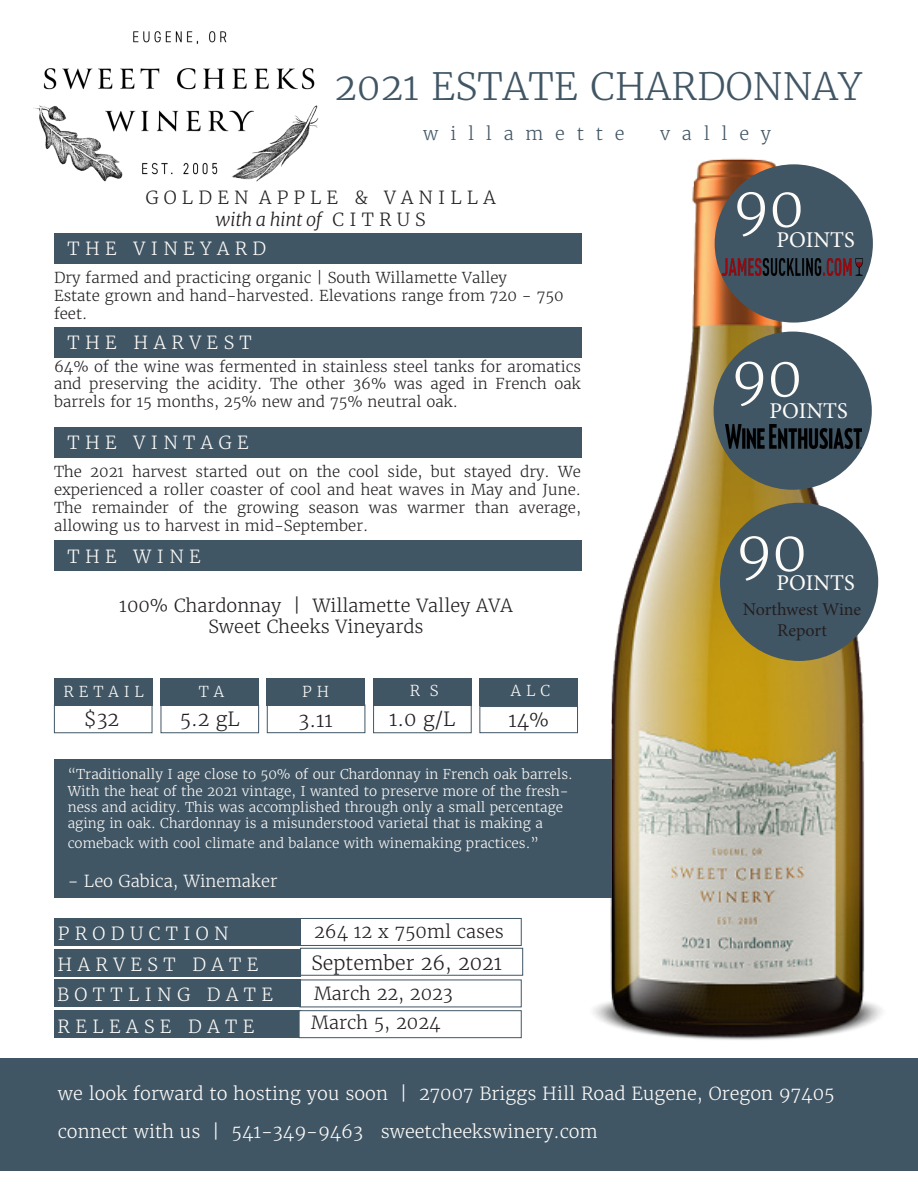
<style>
.page{position:relative;width:918px;height:1188px;background:#fff}
.page>*{position:absolute;margin:0;border:0;box-sizing:border-box;transform-origin:0 0}
.t1{font:300 55.5px "Merriweather";color:#fefcf9}
.t2{font:300 37.5px "Merriweather";color:#415665}
.t3{font:22.5px "Minion Pro";color:#fefcf9}
.t4{font:300 19.5px "Merriweather";color:#231f20}
.t5{font:300 18px "Merriweather";color:#fefcf9}
.t6{font:300 18px "Merriweather";color:#231f20}
.t7{font:300 18px "Merriweather";letter-spacing:.3em;color:#fefcf9}
.t8{font:18px "Minion Pro";color:#231f20}
.t9{font:italic 300 18px "Merriweather";letter-spacing:-.02em;color:#231f20}
.t10{font:300 18px "Merriweather";color:#415665}
.t11{font:300 16.5px "Merriweather";color:#fefcf9}
.t12{font:300 15px/18px "Merriweather";color:#231f20;text-align:justify}
.t13{font:300 15px "Merriweather";color:#fefcf9}
.t14{font:300 13.5px/16.2px "Merriweather";color:#fefcf9}
.s1{font-style:normal}
</style>
<div class="page">
<img style="left:531px;top:158px;width:351px;height:882px">
<div style="left:54px;top:759px;width:557px;height:139px;background:#415665"></div>
<div style="left:54px;top:233px;width:527px;height:30px;background:#415665"></div>
<div style="left:54px;top:327px;width:527px;height:30px;background:#415665"></div>
<div style="left:54px;top:427px;width:527px;height:30px;background:#415665"></div>
<div style="left:54px;top:540px;width:527px;height:31px;background:#415665"></div>
<div style="left:0;top:1058px;width:918px;height:113px;background:#415665"></div>
<div style="left:479px;top:706px;width:99px;height:27px;border:1px solid #415665"></div>
<div style="left:54px;top:678px;width:98px;height:28px;background:#415665"></div>
<div style="left:160px;top:678px;width:99px;height:28px;background:#415665"></div>
<div style="left:267px;top:678px;width:98px;height:28px;background:#415665"></div>
<div style="left:373px;top:678px;width:99px;height:28px;background:#415665"></div>
<div style="left:479px;top:678px;width:99px;height:28px;background:#415665"></div>
<div style="left:54px;top:918px;width:246px;height:28px;background:#415665"></div>
<div style="left:54px;top:949px;width:246px;height:28px;background:#415665"></div>
<div style="left:54px;top:980px;width:246px;height:27px;background:#415665"></div>
<div style="left:54px;top:1010px;width:246px;height:28px;background:#415665"></div>
<div style="left:54px;top:705px;width:98px;height:28px;border:1px solid #415665"></div>
<div style="left:161px;top:705px;width:98px;height:28px;border:1px solid #415665"></div>
<div style="left:267px;top:705px;width:98px;height:28px;border:1px solid #415665"></div>
<div style="left:373px;top:705px;width:99px;height:28px;border:1px solid #415665"></div>
<div style="left:300px;top:918px;width:222px;height:28px;border:1px solid #415665"></div>
<div style="left:300px;top:948px;width:223px;height:28px;border:1px solid #415665"></div>
<div style="left:299px;top:1010px;width:223px;height:28px;border:1px solid #415665"></div>
<img style="left:34px;top:32px;width:284px;height:150px">
<div style="left:714px;top:332px;width:158px;height:158px;background:#415665;border-radius:50%"></div>
<img style="left:725px;top:424px;width:136px;height:25px">
<div style="left:715px;top:164px;width:158px;height:159px;background:#415665;border-radius:50%"></div>
<img style="left:720px;top:259px;width:145px;height:21px">
<div style="left:720px;top:503px;width:158px;height:158px;background:#415665;border-radius:50%"></div>
<p class="t2" style="left:335px;top:63px;width:529px">2021 ESTATE CHARDONNAY</p>
<p class="t10" style="left:423px;top:122px;width:203px">w i l l a m e t t e</p>
<p class="t10" style="left:660px;top:122px;width:113px">v a l l e y</p>
<p class="t6" style="left:145px;top:187px;width:352px">G O L D E N A P P L E &amp; V A N I L L A</p>
<p class="t9" style="left:216px;top:208px;width:212px">with a hint of <span class="s1">C I T R U S</span></p>
<p class="t7" style="left:68px;top:238px;width:200px">THE VINEYARD</p>
<p class="t12" style="left:54px;top:268px;width:455px">Dry farmed and practicing organic | South Willamette Valley</p>
<p class="t12" style="left:54px;top:286px;width:511px">Estate grown and hand-harvested. Elevations range from 720 - 750 feet.</p>
<p class="t7" style="left:68px;top:332px;width:186px">THE HARVEST</p>
<p class="t12" style="left:54px;top:358px;width:529px;line-height:17.2px">64% of the wine was fermented in stainless steel tanks for aromatics and preserving the acidity. The other 36% was aged in French oak barrels for 15 months, 25% new and 75% neutral oak.</p>
<p class="t7" style="left:68px;top:432px;width:183px">THE VINTAGE</p>
<p class="t12" style="left:54px;top:462px;width:529px">The 2021 harvest started out on the cool side, but stayed dry. We experienced a roller coaster of cool and heat waves in May and June.<br>The remainder of the growing season was warmer than average, allowing us to harvest in mid-September.</p>
<p class="t5" style="left:68px;top:545px;width:135px">THE WINE</p>
<p class="t6" style="left:119px;top:594px;width:395px">100% Chardonnay | Willamette Valley AVA</p>
<p class="t6" style="left:208px;top:616px;width:217px">Sweet Cheeks Vineyards</p>
<p class="t13" style="left:64px;top:682px;width:82px">R E T A I L</p>
<p class="t4" style="left:84px;top:707px;width:37px">$32</p>
<p class="t13" style="left:199px;top:682px;width:27px">T A</p>
<p class="t4" style="left:180px;top:707px;width:62px">5.2 gL</p>
<p class="t13" style="left:302px;top:682px;width:28px">P H</p>
<p class="t4" style="left:299px;top:708px;width:36px">3.11</p>
<p class="t13" style="left:410px;top:681px;width:30px">R S</p>
<p class="t4" style="left:389px;top:707px;width:68px">1.0 g/L</p>
<p class="t13" style="left:511px;top:681px;width:41px">A L C</p>
<p class="t4" style="left:509px;top:707px;width:42px">14%</p>
<p class="t14" style="left:68px;top:767px;width:507px">“Traditionally I age close to 50% of our Chardonnay in French oak barrels.<br>With the heat of the 2021 vintage, I wanted to preserve more of the fresh&shy;ness and acidity. This was accomplished through only a small percentage aging in oak. Chardonnay is a misunderstood varietal that is making a</p>
<p class="t14" style="left:68px;top:835px;width:473px">comeback with cool climate and balance with winemaking practices.”</p>
<p class="t11" style="left:68px;top:871px;width:211px">- Leo Gabica, Winemaker</p>
<p class="t7" style="left:58px;top:922px;width:172px">PRODUCTION</p>
<p class="t6" style="left:314px;top:920px;width:191px">264 12 x 750ml cases</p>
<p class="t7" style="left:58px;top:953px;width:202px">HARVEST DATE</p>
<p class="t4" style="left:312px;top:951px;width:192px">September 26, 2021</p>
<p class="t7" style="left:57px;top:983px;width:217px">BOTTLING DATE</p>
<p class="t7" style="left:58px;top:1015px;width:198px">RELEASE DATE</p>
<p class="t6" style="left:311px;top:1011px;width:131px">March 5, 2024</p>
<p class="t6" style="left:314px;top:983px;width:140px">March 22, 2023</p>
<p class="t1" style="left:733px;top:173px;width:73px">90</p>
<p class="t3" style="left:777px;top:225px;width:80px">POINTS</p>
<p class="t1" style="left:731px;top:342px;width:73px">90</p>
<p class="t3" style="left:770px;top:395px;width:80px">POINTS</p>
<p class="t1" style="left:735px;top:517px;width:73px">90</p>
<p class="t3" style="left:777px;top:567px;width:80px">POINTS</p>
<p class="t8" style="left:743px;top:597px;width:120px">Northwest Wine</p>
<p class="t8" style="left:777px;top:618px;width:51px">Report</p>
<p class="t5" style="left:58px;top:1083px;width:778px">we look forward to hosting you soon | 27007 Briggs Hill Road Eugene, Oregon 97405</p>
<p class="t5" style="left:58px;top:1120px;width:541px">connect with us | 541-349-9463 sweetcheekswinery.com</p>
</div>
